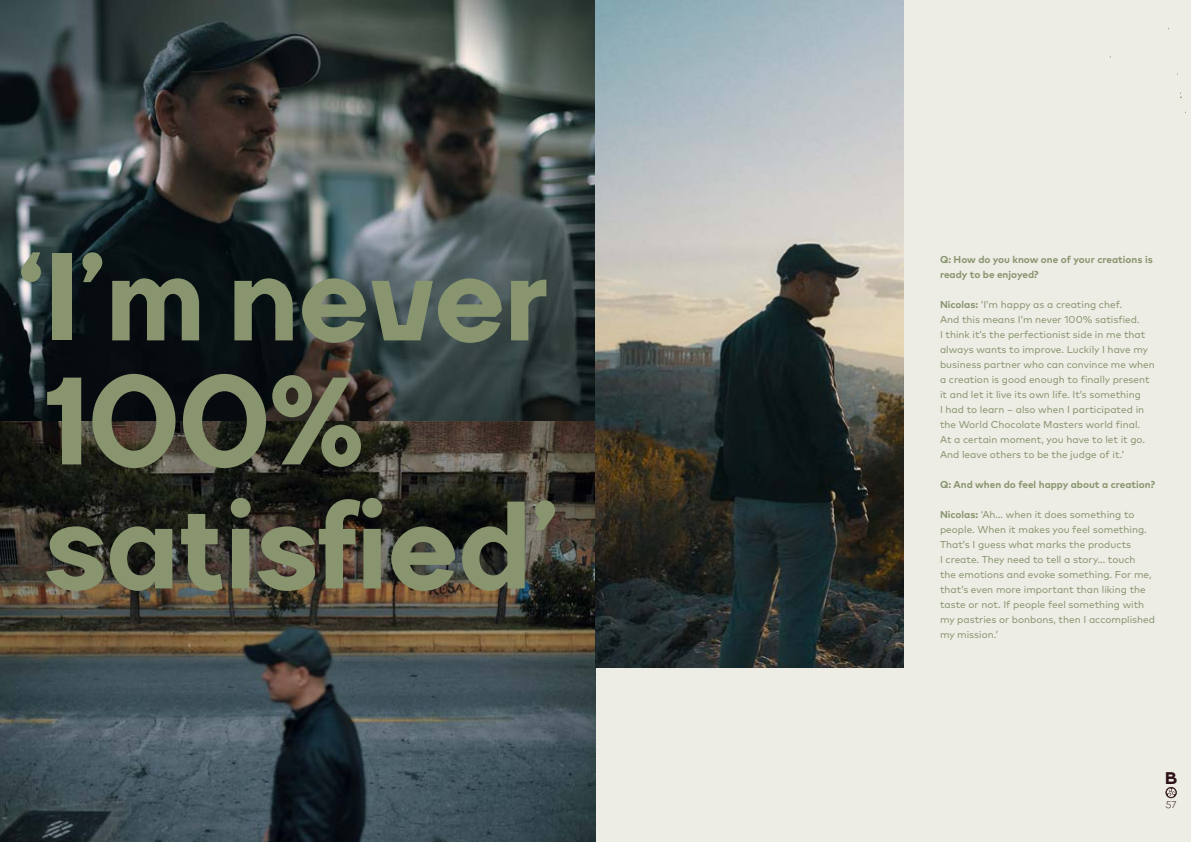
<style>
.page{position:relative;width:1191px;height:842px;background:#fff}
.page>*{position:absolute;margin:0;border:0;box-sizing:border-box;transform-origin:0 0}
.t1{font:800 124px/124px "TT Firs";color:#89956f}
.t2{font:800 16.9px "TT Firs";color:#2d1117}
.t3{font:10px/15px "Mark Pro";color:#89956f}
.t4{font:700 10px/15px "Mark Pro";color:#89956f}
.t5{font:10px "TT Firs";color:#2d1117}
.s1{font-weight:700}
</style>
<div class="page">
<div style="left:488px;top:0;width:703px;height:842px;background:#edece5"></div>
<img style="left:0;top:0;width:595px;height:842px">
<img style="left:595px;top:0;width:308px;height:668px">
<svg style="left:1165px;top:787px;width:11px;height:11px"></svg>
<h1 class="t1" style="left:17px;top:236px;width:543px">‘I’m never<br>100% satisfied’</h1>
<p class="t4" style="left:940px;top:251px;width:214px">Q: How do you know one of your creations is ready to be enjoyed?</p>
<p class="t3" style="left:940px;top:296px;width:216px"><span class="s1">Nicolas:</span> ‘I’m happy as a creating chef.<br>And this means I’m never 100% satisfied.<br>I think it’s the perfectionist side in me that always wants to improve. Luckily I have my business partner who can convince me when a creation is good enough to finally present it and let it live its own life. It’s something<br>I had to learn – also when I participated in the World Chocolate Masters world final.<br>At a certain moment, you have to let it go.<br>And leave others to be the judge of it.’</p>
<p class="t4" style="left:940px;top:476px;width:217px">Q: And when do feel happy about a creation?</p>
<p class="t3" style="left:940px;top:506px;width:217px"><span class="s1">Nicolas:</span> ‘Ah… when it does something to people. When it makes you feel something.<br>That’s I guess what marks the products<br>I create. They need to tell a story… touch<br>the emotions and evoke something. For me, that’s even more important than liking the taste or not. If people feel something with my pastries or bonbons, then I accomplished my mission.’</p>
<h2 class="t2" style="left:1165px;top:767px;width:13px">B</h2>
<p class="t5" style="left:1166px;top:798px;width:12px">57</p>
</div>
